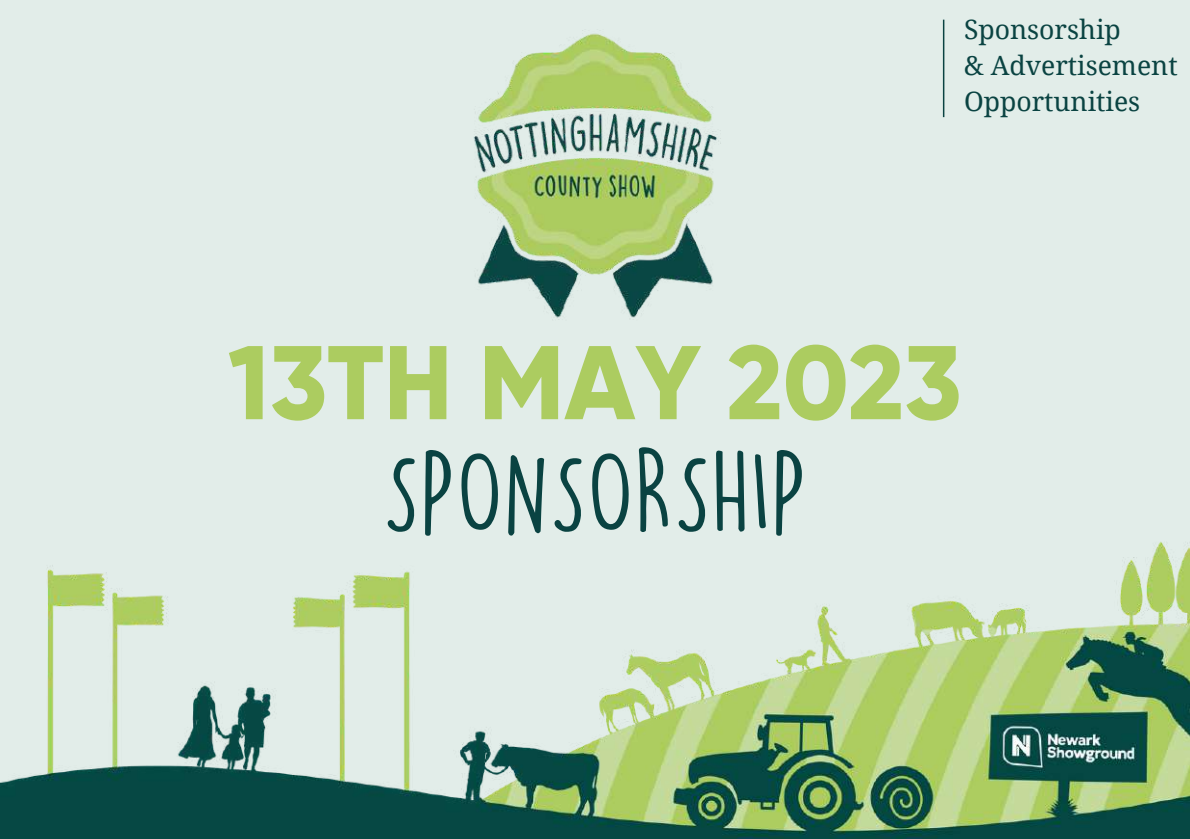
<style>
.page{position:relative;width:1190px;height:839px;background:#fff}
.page>*{position:absolute;margin:0;border:0;box-sizing:border-box;transform-origin:0 0}
.t1{font:800 104.4px "Gilroy";color:#accc60}
.t2{font:104.4px "DK Lemon Yellow Sun";color:#0a4342}
.t3{font:26.6px/36px "Noto Serif";color:#0a4342}
</style>
<div class="page">
<div style="left:0;top:0;width:1190px;height:838px;background:#e2ede9"></div>
<hr style="left:943px;top:20px;width:1px;height:97px;background:#0a4342">
<img style="left:0;top:541px;width:1190px;height:297px">
<img style="left:473px;top:30px;width:248px;height:290px">
<p class="t3" style="left:964px;top:10px;width:215px">Sponsorship<br>&amp; Advertisement<br>Opportunities</p>
<h1 class="t1" style="left:228px;top:319px;width:735px">13TH MAY 2023</h1>
<h1 class="t2" style="left:382px;top:438px;width:426px">SPONSORSHIP</h1>
</div>
